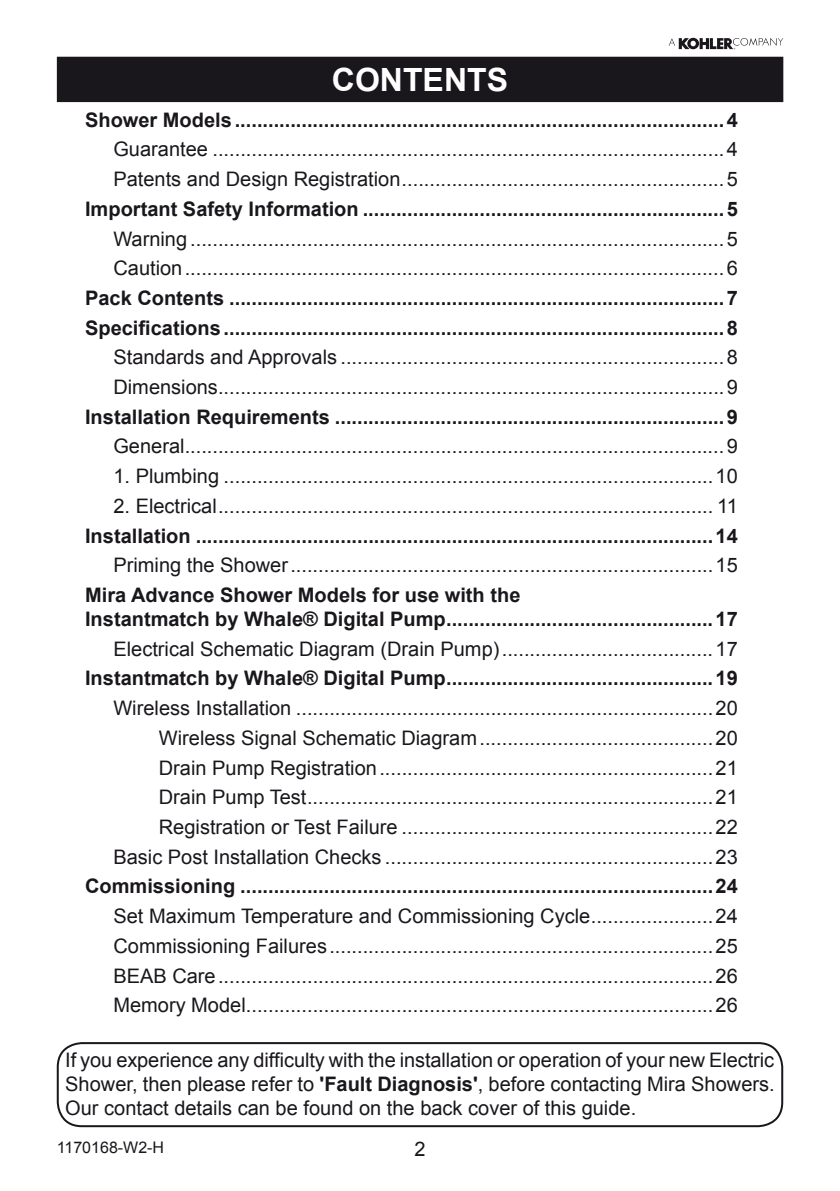
<style>
.page{position:relative;width:840px;height:1191px;background:#fff}
.page>*{position:absolute;margin:0;border:0;box-sizing:border-box;transform-origin:0 0}
.Heading_1{font:700 32px "Arial";color:#fff}
.TOC_Heading_2{font:20px "Arial";color:#1a171c}
.TOC_Heading_1{font:700 20px/24px "Arial";color:#1a171c}
.Body_Justify{font:20px/24px "Arial";color:#1a171c;text-align:justify}
.Body_Centre{font:20px "Arial";color:#1a171c}
.t1{font:16px "Arial";color:#1a171c}
.s1{font-weight:700}
</style>
<div class="page">
<svg style="left:668px;top:38px;width:114px;height:11px"></svg>
<div style="left:58px;top:58px;width:723px;height:43px;background:#1a171c"></div>
<div style="left:57px;top:57px;width:725px;height:45px;border:2px solid #1a171c"></div>
<div style="left:57px;top:1042px;width:725px;height:85px;border:2px solid #1a171c;border-radius:24px"></div>
<p class="Heading_1" style="left:332px;top:59px;width:177px">CONTENTS</p>
<p class="TOC_Heading_1" style="left:85px;top:108px;width:653px">Shower Models ........................................................................................4</p>
<p class="TOC_Heading_2" style="left:113px;top:136px;width:625px">Guarantee ............................................................................................4</p>
<p class="TOC_Heading_2" style="left:113px;top:166px;width:625px">Patents and Design Registration..........................................................5</p>
<p class="TOC_Heading_1" style="left:85px;top:197px;width:653px">Important Safety Information .................................................................5</p>
<p class="TOC_Heading_2" style="left:113px;top:225px;width:625px">Warning ................................................................................................5</p>
<p class="TOC_Heading_2" style="left:113px;top:255px;width:625px">Caution.................................................................................................6</p>
<p class="TOC_Heading_1" style="left:85px;top:286px;width:653px">Pack Contents .........................................................................................7</p>
<p class="TOC_Heading_1" style="left:85px;top:316px;width:653px">Specifications ..........................................................................................8</p>
<p class="TOC_Heading_2" style="left:113px;top:344px;width:625px">Standards and Approvals .....................................................................8</p>
<p class="TOC_Heading_2" style="left:113px;top:374px;width:625px">Dimensions...........................................................................................9</p>
<p class="TOC_Heading_1" style="left:85px;top:405px;width:653px">Installation Requirements ......................................................................9</p>
<p class="TOC_Heading_2" style="left:113px;top:433px;width:625px">General.................................................................................................9</p>
<p class="TOC_Heading_2" style="left:113px;top:463px;width:625px">1. Plumbing ........................................................................................10</p>
<p class="TOC_Heading_2" style="left:113px;top:493px;width:625px">2. Electrical......................................................................................... 11</p>
<p class="TOC_Heading_1" style="left:85px;top:524px;width:653px">Installation .............................................................................................14</p>
<p class="TOC_Heading_2" style="left:113px;top:552px;width:625px">Priming the Shower............................................................................15</p>
<p class="TOC_Heading_1" style="left:85px;top:583px;width:653px">Mira Advance Shower Models for use with the<br>Instantmatch by Whale® Digital Pump................................................17</p>
<p class="TOC_Heading_2" style="left:113px;top:635px;width:625px">Electrical Schematic Diagram (Drain Pump)......................................17</p>
<p class="TOC_Heading_1" style="left:85px;top:667px;width:653px">Instantmatch by Whale® Digital Pump................................................19</p>
<p class="TOC_Heading_2" style="left:113px;top:695px;width:625px">Wireless Installation ...........................................................................20</p>
<p class="TOC_Heading_2" style="left:159px;top:725px;width:580px">Wireless Signal Schematic Diagram..........................................20</p>
<p class="TOC_Heading_2" style="left:159px;top:754px;width:580px">Drain Pump Registration............................................................21</p>
<p class="TOC_Heading_2" style="left:159px;top:784px;width:580px">Drain Pump Test.........................................................................21</p>
<p class="TOC_Heading_2" style="left:159px;top:814px;width:580px">Registration or Test Failure ........................................................22</p>
<p class="TOC_Heading_2" style="left:113px;top:843px;width:625px">Basic Post Installation Checks ...........................................................23</p>
<p class="TOC_Heading_1" style="left:85px;top:875px;width:653px">Commissioning .....................................................................................24</p>
<p class="TOC_Heading_2" style="left:113px;top:903px;width:625px">Set Maximum Temperature and Commissioning Cycle......................24</p>
<p class="TOC_Heading_2" style="left:113px;top:932px;width:625px">Commissioning Failures.....................................................................25</p>
<p class="TOC_Heading_2" style="left:113px;top:962px;width:625px">BEAB Care.........................................................................................26</p>
<p class="TOC_Heading_2" style="left:113px;top:992px;width:625px">Memory Model....................................................................................26</p>
<p class="Body_Justify" style="left:65px;top:1047px;width:710px">If you experience any difficulty with the installation or operation of your new Electric Shower, then please refer to <span class="s1">'Fault Diagnosis'</span>, before contacting Mira Showers.<br>Our contact details can be found on the back cover of this guide.</p>
<p class="t1" style="left:57px;top:1136px;width:109px">1170168-W2-H</p>
<p class="Body_Centre" style="left:414px;top:1135px;width:13px">2</p>
</div>
